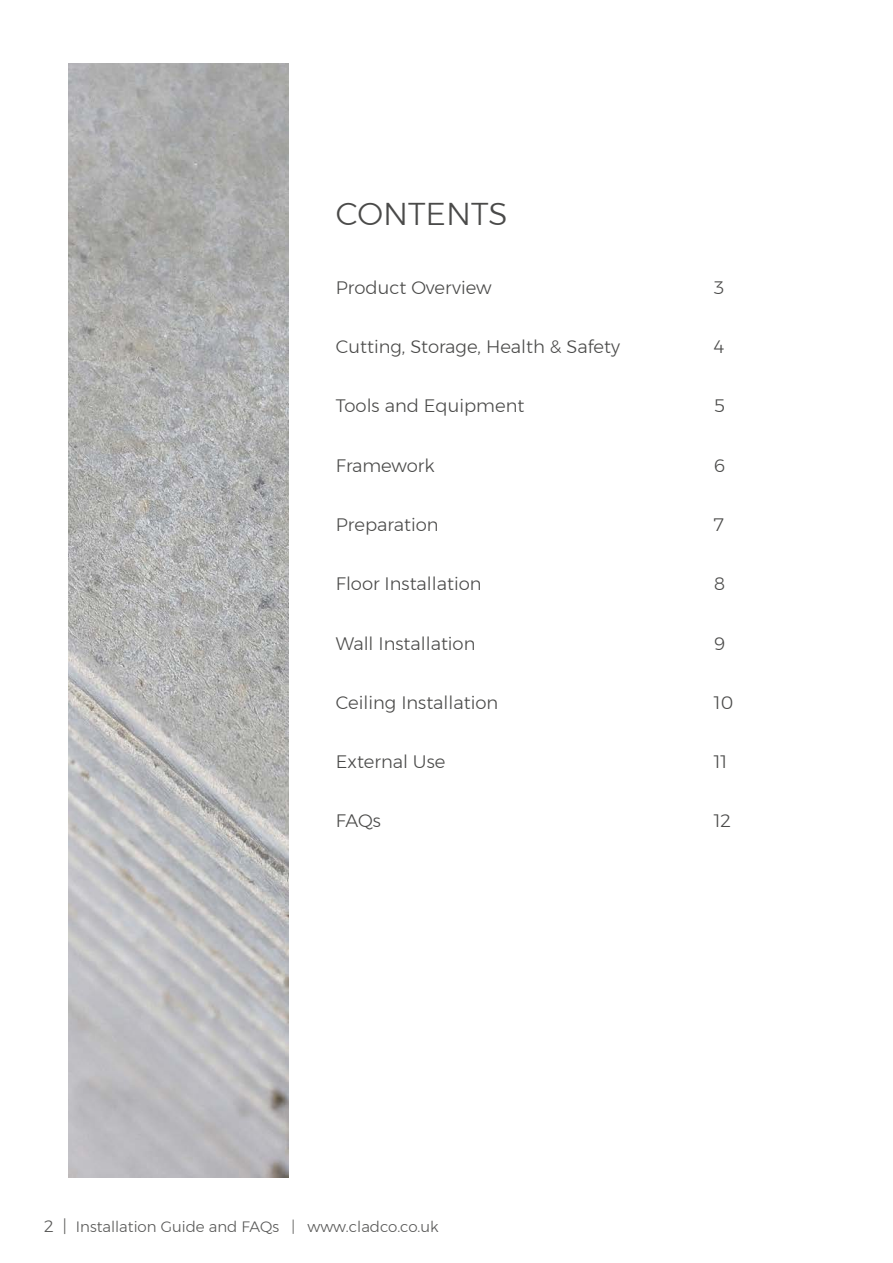
<style>
.page{position:relative;width:893px;height:1263px;background:#fff}
.page>*{position:absolute;margin:0;border:0;box-sizing:border-box;transform-origin:0 0}
.t1{font:300 31.5px "Montserrat";color:#4a4a49}
.t2{font:300 18px "Montserrat";color:#4a4a49}
.t3{font:300 15px "Montserrat";color:#575756}
.s1{font-size:16.5px}
</style>
<div class="page">
<img style="left:68px;top:64px;width:220px;height:1114px">
<h1 class="t1" style="left:336px;top:190px;width:173px">CONTENTS</h1>
<p class="t2" style="left:336px;top:274px;width:157px">Product Overview</p>
<p class="t2" style="left:714px;top:274px;width:12px">3</p>
<p class="t2" style="left:336px;top:333px;width:285px">Cutting, Storage, Health &amp; Safety</p>
<p class="t2" style="left:714px;top:333px;width:12px">4</p>
<p class="t2" style="left:336px;top:392px;width:190px">Tools and Equipment</p>
<p class="t2" style="left:714px;top:392px;width:13px">5</p>
<p class="t2" style="left:336px;top:452px;width:100px">Framework</p>
<p class="t2" style="left:714px;top:452px;width:13px">6</p>
<p class="t2" style="left:336px;top:511px;width:104px">Preparation</p>
<p class="t2" style="left:714px;top:511px;width:12px">7</p>
<p class="t2" style="left:336px;top:570px;width:147px">Floor Installation</p>
<p class="t2" style="left:714px;top:570px;width:13px">8</p>
<p class="t2" style="left:336px;top:630px;width:141px">Wall Installation</p>
<p class="t2" style="left:714px;top:630px;width:13px">9</p>
<p class="t2" style="left:336px;top:689px;width:164px">Ceiling Installation</p>
<p class="t2" style="left:714px;top:689px;width:21px">10</p>
<p class="t2" style="left:336px;top:748px;width:111px">External Use</p>
<p class="t2" style="left:714px;top:748px;width:15px">11</p>
<p class="t2" style="left:336px;top:807px;width:47px">FAQs</p>
<p class="t2" style="left:714px;top:807px;width:18px">12</p>
<p class="t3" style="left:44px;top:1216px;width:396px"><span class="s1">2 |</span> Installation Guide and FAQs | www.cladco.co.uk</p>
</div>
